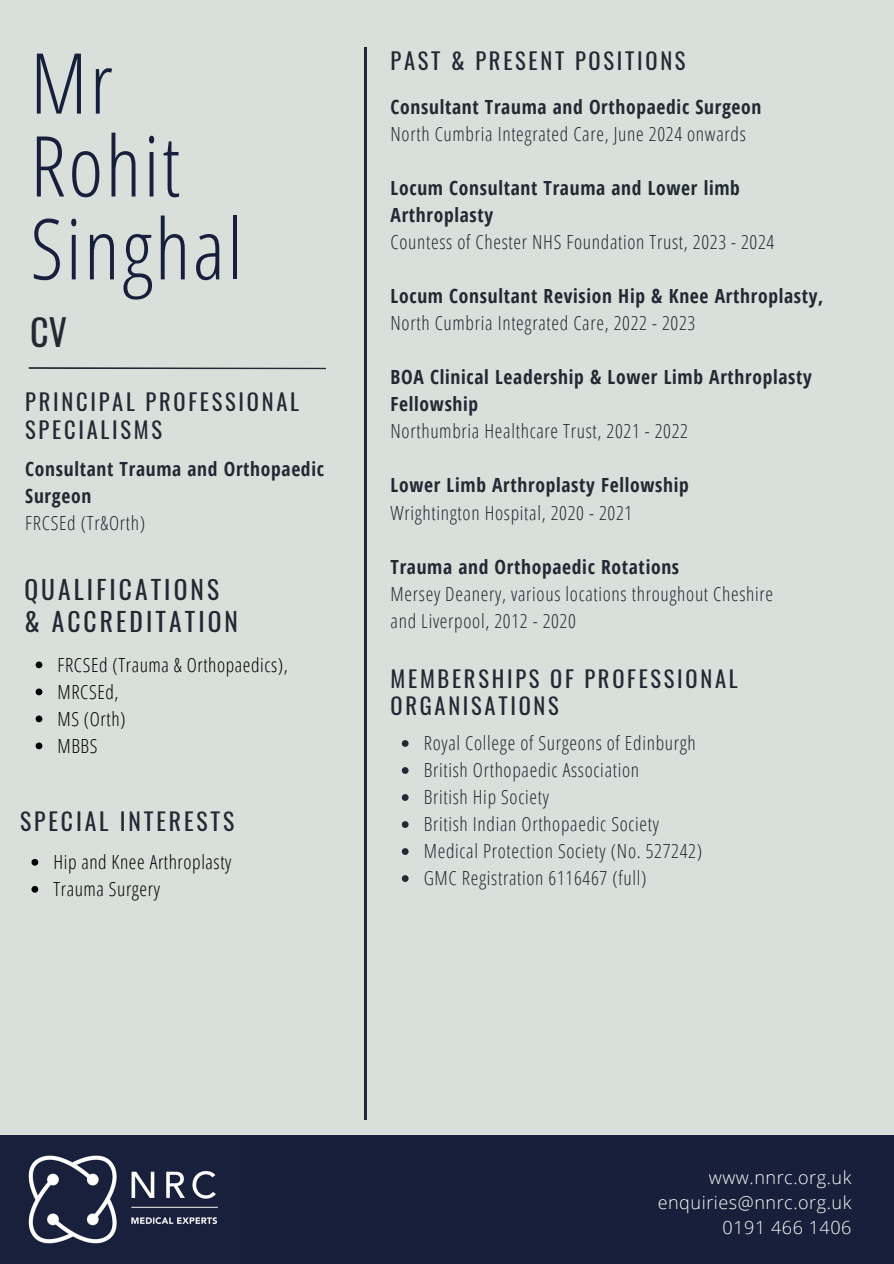
<style>
.page{position:relative;width:894px;height:1264px;background:#fff}
.page>*{position:absolute;margin:0;border:0;box-sizing:border-box;transform-origin:0 0}
.t1{font:300 84px/82.8px "Open Sans Condensed";letter-spacing:.03em;color:#171f3a}
.t2{font:36px "Oswald";color:#212932}
.t3{font:25.5px/31.8px "Oswald";letter-spacing:.12em;color:#212932}
.t4{font:23.55px "Oswald";letter-spacing:.12em;color:#212932}
.t5{font:22.5px/28.2px "Oswald";letter-spacing:.12em;color:#212932}
.t6{font:300 19.5px "Open Sans Condensed";letter-spacing:.035em;color:#212932}
.t7{font:700 19.5px/27px "Open Sans Condensed";letter-spacing:.035em;color:#212932}
.t8{font:300 19.5px "Open Sans Condensed";letter-spacing:.03em;color:#000}
.t9{font:300 18px "Open Sans";letter-spacing:.03em;color:#fff}
</style>
<div class="page">
<div style="left:0;top:0;width:893px;height:1263px;background:#d9dfdb"></div>
<hr style="left:364px;top:47px;width:3px;height:1072px;background:#212932">
<svg style="left:28px;top:367px;width:298px;height:2px"></svg>
<div style="left:0;top:1135px;width:893px;height:128px;background:#171f3a"></div>
<img style="left:28px;top:1155px;width:190px;height:89px">
<svg style="left:36px;top:661px;width:6px;height:7px"></svg>
<svg style="left:36px;top:688px;width:6px;height:7px"></svg>
<svg style="left:36px;top:715px;width:6px;height:7px"></svg>
<svg style="left:36px;top:742px;width:6px;height:7px"></svg>
<svg style="left:401px;top:740px;width:7px;height:7px"></svg>
<svg style="left:401px;top:767px;width:7px;height:7px"></svg>
<svg style="left:401px;top:794px;width:7px;height:7px"></svg>
<svg style="left:401px;top:821px;width:7px;height:7px"></svg>
<svg style="left:401px;top:848px;width:7px;height:7px"></svg>
<svg style="left:401px;top:875px;width:7px;height:7px"></svg>
<svg style="left:31px;top:858px;width:7px;height:7px"></svg>
<svg style="left:31px;top:886px;width:7px;height:6px"></svg>
<h2 class="t1" style="left:30px;top:40px;width:214px">Mr<br>Rohit<br>Singhal</h2>
<h3 class="t2" style="left:30px;top:303px;width:38px">CV</h3>
<p class="t5" style="left:25px;top:386px;width:275px">PRINCIPAL PROFESSIONAL<br>SPECIALISMS</p>
<h3 class="t7" style="left:25px;top:455px;width:300px">Consultant Trauma and Orthopaedic<br>Surgeon</h3>
<p class="t6" style="left:25px;top:509px;width:121px">FRCSEd (Tr&amp;Orth)</p>
<p class="t3" style="left:24px;top:572px;width:215px">QUALIFICATIONS &amp; ACCREDITATION</p>
<p class="t8" style="left:57px;top:650px;width:232px">FRCSEd (Trauma &amp; Orthopaedics),</p>
<h3 class="t8" style="left:57px;top:677px;width:62px">MRCSEd,</h3>
<p class="t8" style="left:57px;top:704px;width:70px">MS (Orth)</p>
<p class="t8" style="left:57px;top:731px;width:42px">MBBS</p>
<p class="t4" style="left:20px;top:802px;width:215px">SPECIAL INTERESTS</p>
<p class="t8" style="left:53px;top:848px;width:179px">Hip and Knee Arthroplasty</p>
<p class="t8" style="left:53px;top:875px;width:108px">Trauma Surgery</p>
<p class="t5" style="left:390px;top:46px;width:296px">PAST &amp; PRESENT POSITIONS</p>
<p class="t7" style="left:390px;top:93px;width:372px">Consultant Trauma and Orthopaedic Surgeon</p>
<h3 class="t6" style="left:390px;top:120px;width:356px">North Cumbria Integrated Care, June 2024 onwards</h3>
<p class="t7" style="left:390px;top:174px;width:351px">Locum Consultant Trauma and Lower limb<br>Arthroplasty</p>
<p class="t6" style="left:390px;top:228px;width:385px">Countess of Chester NHS Foundation Trust, 2023 - 2024</p>
<p class="t7" style="left:390px;top:282px;width:434px">Locum Consultant Revision Hip &amp; Knee Arthroplasty,</p>
<p class="t6" style="left:390px;top:309px;width:306px">North Cumbria Integrated Care, 2022 - 2023</p>
<p class="t7" style="left:390px;top:363px;width:423px">BOA Clinical Leadership &amp; Lower Limb Arthroplasty<br>Fellowship</p>
<p class="t6" style="left:390px;top:417px;width:299px">Northumbria Healthcare Trust, 2021 - 2022</p>
<p class="t7" style="left:390px;top:471px;width:300px">Lower Limb Arthroplasty Fellowship</p>
<p class="t6" style="left:390px;top:498px;width:243px">Wrightington Hospital, 2020 - 2021</p>
<p class="t7" style="left:390px;top:552px;width:290px">Trauma and Orthopaedic Rotations</p>
<p class="t6" style="left:390px;top:579px;width:384px">Mersey Deanery, various locations throughout Cheshire</p>
<p class="t6" style="left:390px;top:606px;width:187px">and Liverpool, 2012 - 2020</p>
<p class="t5" style="left:390px;top:664px;width:348px;line-height:27.5px">MEMBERSHIPS OF PROFESSIONAL<br>ORGANISATIONS</p>
<p class="t6" style="left:423px;top:729px;width:273px">Royal College of Surgeons of Edinburgh</p>
<p class="t6" style="left:423px;top:756px;width:217px">British Orthopaedic Association</p>
<p class="t6" style="left:423px;top:783px;width:127px">British Hip Society</p>
<p class="t6" style="left:423px;top:810px;width:237px">British Indian Orthopaedic Society</p>
<p class="t6" style="left:423px;top:837px;width:280px">Medical Protection Society (No. 527242)</p>
<p class="t6" style="left:423px;top:864px;width:224px">GMC Registration 6116467 (full)</p>
<p class="t9" style="left:708px;top:1164px;width:144px">www.nnrc.org.uk</p>
<p class="t9" style="left:657px;top:1189px;width:195px">enquiries@nnrc.org.uk</p>
<h3 class="t9" style="left:722px;top:1214px;width:130px">0191 466 1406</h3>
</div>
